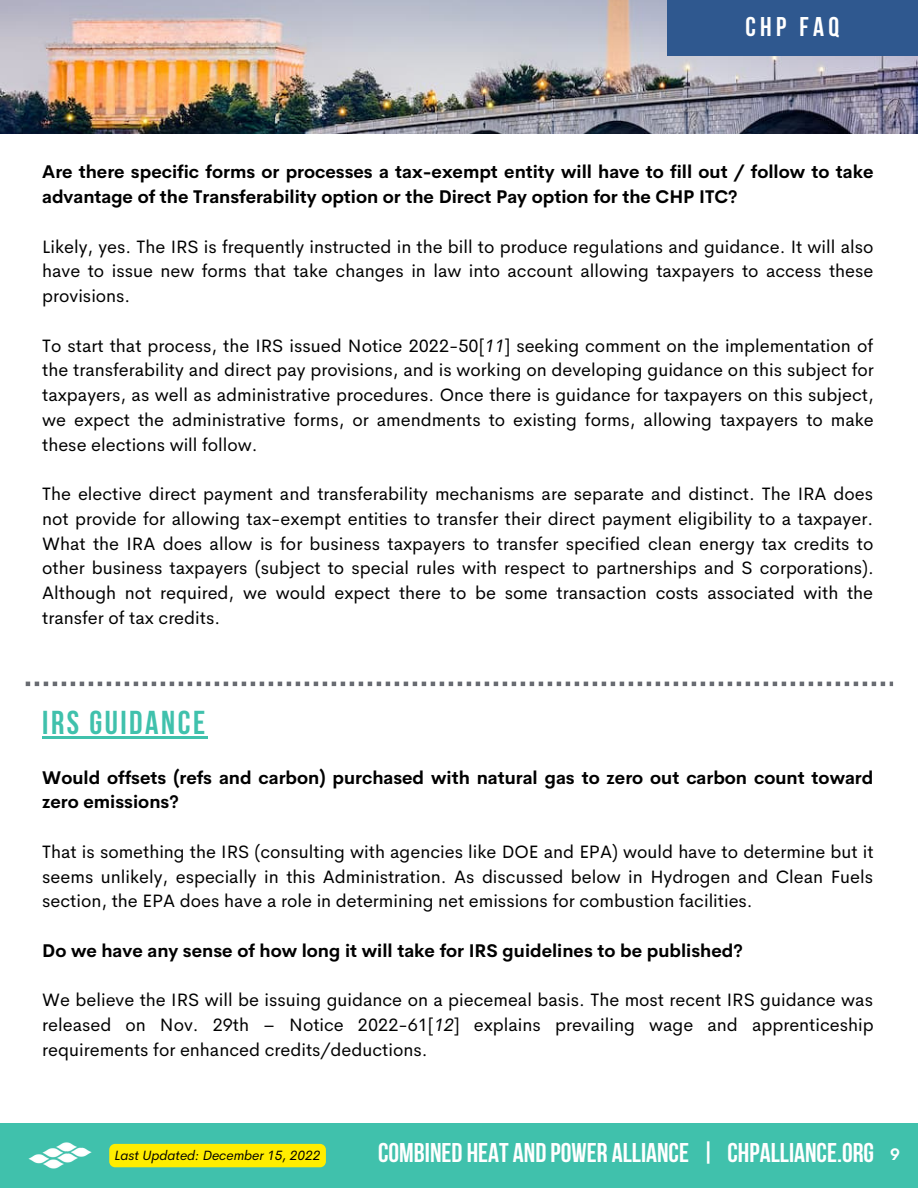
<style>
.page{position:relative;width:918px;height:1188px;background:#fff}
.page>*{position:absolute;margin:0;border:0;box-sizing:border-box;transform-origin:0 0}
.t1{font:700 33px "Bebas Neue";letter-spacing:.075em;color:#40c1ac}
.t2{font:700 27px "Bebas Neue";color:#fff}
.t3{font:18px/24.8px "Cerebri Sans";color:#000;text-align:justify}
.t4{font:700 18px/24.8px "Cerebri Sans";color:#000}
.t5{font:700 16.5px "Cerebri Sans";color:#fff}
.t6{font:italic 13.5px "Cerebri Sans";color:#000}
.s1{font-style:italic}
</style>
<div class="page">
<div style="left:0;top:1123px;width:918px;height:65px;background:#40c1ac"></div>
<img style="left:28px;top:1142px;width:63px;height:27px">
<img style="left:0;top:0;width:918px;height:134px">
<div style="left:667px;top:0;width:250px;height:55px;background:#2f588f"></div>
<hr style="left:42px;top:736px;width:166px;height:2px;background:#40c1ac">
<div style="left:109px;top:1144px;width:217px;height:23px;background:#ffed00;border-radius:6px"></div>
<svg style="left:26px;top:682px;width:867px;height:4px"></svg>
<h2 class="t2" style="left:745px;top:16px;width:95px">CHP FAQ</h2>
<p class="t4" style="left:42px;top:160px;width:833px">Are there specific forms or processes a tax-exempt entity will have to fill out / follow to take advantage of the Transferability option or the Direct Pay option for the CHP ITC?</p>
<p class="t3" style="left:42px;top:234px;width:833px">Likely, yes. The IRS is frequently instructed in the bill to produce regulations and guidance. It will also have to issue new forms that take changes in law into account allowing taxpayers to access these provisions.</p>
<p class="t3" style="left:42px;top:333px;width:833px">To start that process, the IRS issued Notice 2022-50[<span class="s1">11</span>] seeking comment on the implementation of the transferability and direct pay provisions, and is working on developing guidance on this subject for taxpayers, as well as administrative procedures. Once there is guidance for taxpayers on this subject, we expect the administrative forms, or amendments to existing forms, allowing taxpayers to make these elections will follow.</p>
<p class="t3" style="left:42px;top:481px;width:833px">The elective direct payment and transferability mechanisms are separate and distinct. The IRA does not provide for allowing tax-exempt entities to transfer their direct payment eligibility to a taxpayer.<br>What the IRA does allow is for business taxpayers to transfer specified clean energy tax credits to other business taxpayers (subject to special rules with respect to partnerships and S corporations).<br>Although not required, we would expect there to be some transaction costs associated with the transfer of tax credits.</p>
<h1 class="t1" style="left:42px;top:709px;width:165px">IRS GUIDANCE</h1>
<p class="t4" style="left:42px;top:765px;width:833px">Would offsets (refs and carbon) purchased with natural gas to zero out carbon count toward zero emissions?</p>
<p class="t3" style="left:42px;top:839px;width:833px">That is something the IRS (consulting with agencies like DOE and EPA) would have to determine but it seems unlikely, especially in this Administration. As discussed below in Hydrogen and Clean Fuels section, the EPA does have a role in determining net emissions for combustion facilities.</p>
<p class="t4" style="left:42px;top:938px;width:702px">Do we have any sense of how long it will take for IRS guidelines to be published?</p>
<p class="t3" style="left:42px;top:988px;width:833px">We believe the IRS will be issuing guidance on a piecemeal basis. The most recent IRS guidance was released on Nov. 29th – Notice 2022-61[<span class="s1">12</span>] explains prevailing wage and apprenticeship requirements for enhanced credits/deductions.</p>
<h2 class="t2" style="left:378px;top:1142px;width:497px">COMBINED HEAT AND POWER ALLIANCE | CHPALLIANCE.ORG</h2>
<p class="t6" style="left:115px;top:1147px;width:207px">Last Updated: December 15, 2022</p>
<p class="t5" style="left:890px;top:1144px;width:11px">9</p>
</div>
